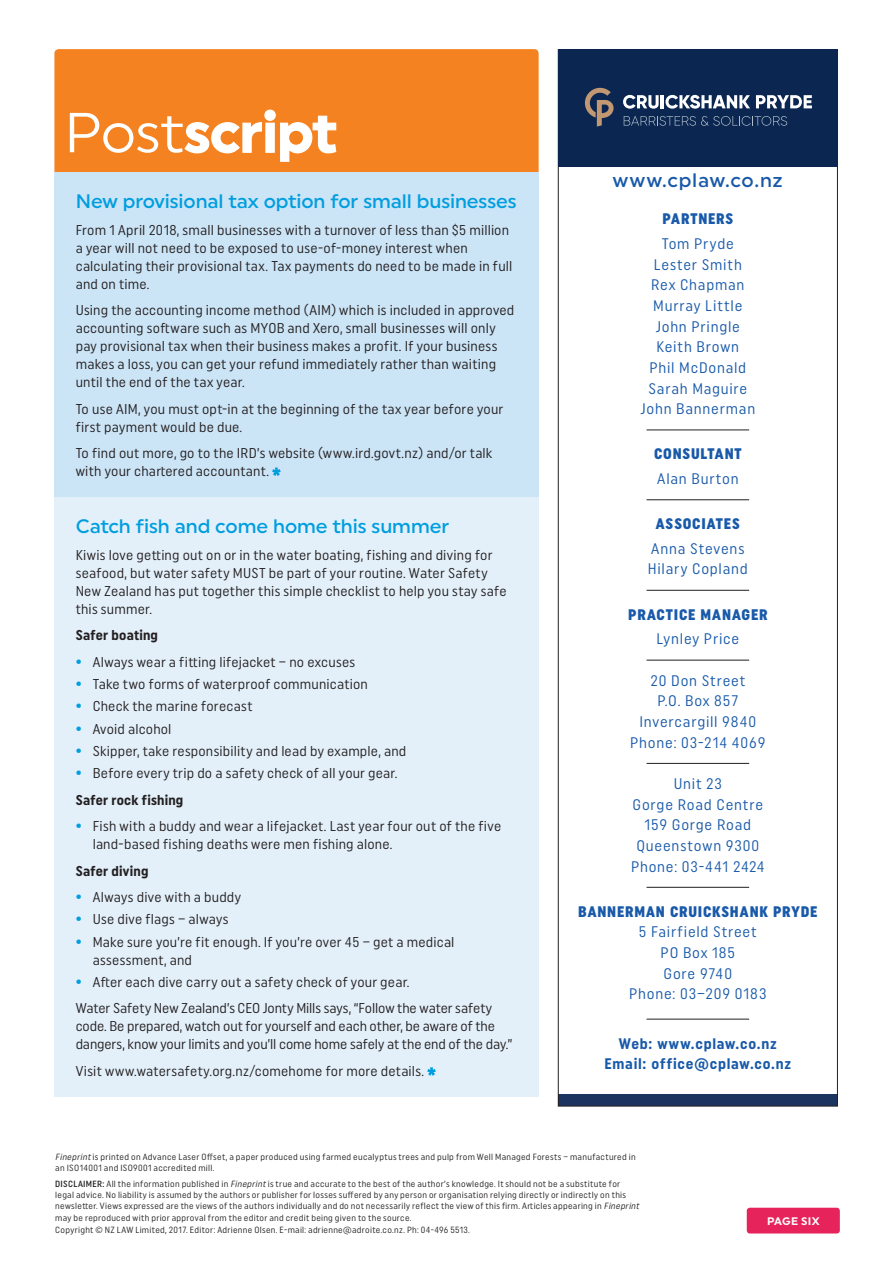
<style>
.page{position:relative;width:893px;height:1263px;background:#fff}
.page>*{position:absolute;margin:0;border:0;box-sizing:border-box;transform-origin:0 0}
.t1{font:700 56.25px "Uniform";letter-spacing:-.01em;color:#fff}
.t2{font:500 19.5px "Uniform";letter-spacing:-.005em;color:#009edf}
.t3{font:500 19.5px "Uniform";letter-spacing:.035em;color:#1859a9}
.t4{font:15.3px/20.7px "Uniform Condensed";letter-spacing:.05em;color:#1859a9;text-align:center}
.t5{font:900 15.3px "Uniform Condensed";letter-spacing:.055em;color:#1859a9}
.t6{font:700 15.3px/20.7px "Uniform Condensed";letter-spacing:.045em;color:#1859a9;text-align:center}
.t7{font:14.25px/18px "Uniform Condensed";letter-spacing:.015em;color:#231f20}
.t8{font:14.25px/18px "Uniform Condensed";letter-spacing:-.005em;color:#231f20}
.t9{font:700 14.25px "Uniform Condensed";letter-spacing:.015em;color:#231f20}
.t10{font:700 10.95px "Uniform";letter-spacing:.02em;color:#fff}
.t11{font:9px/11.2px "Uniform Condensed";letter-spacing:.03em;color:#231f20}
.s1{font-weight:400}
.s2{font-family:"Uniform";font-weight:700;font-size:15px;color:#009edf}
.s3{font-weight:700}
.s4{font-style:italic}
.s5{font-weight:500}
</style>
<div class="page">
<div style="left:54px;top:49px;width:485px;height:126px;background:#f58220;border-radius:4px"></div>
<svg style="left:184px;top:109px;width:153px;height:53px"></svg>
<div style="left:747px;top:1208px;width:93px;height:25px;background:#e6235a;border-radius:3px"></div>
<div style="left:54px;top:172px;width:485px;height:325px;background:#cbe4f6"></div>
<div style="left:54px;top:497px;width:485px;height:600px;background:#e3f0fa"></div>
<svg style="left:272px;top:468px;width:9px;height:8px"></svg>
<svg style="left:427px;top:1067px;width:9px;height:9px"></svg>
<div style="left:558px;top:1094px;width:279px;height:12px;background:#1c3560"></div>
<hr style="left:647px;top:430px;width:102px;height:1px;background:#231f20">
<hr style="left:647px;top:499px;width:102px;height:1px;background:#231f20">
<hr style="left:647px;top:590px;width:102px;height:1px;background:#231f20">
<hr style="left:647px;top:660px;width:102px;height:1px;background:#231f20">
<hr style="left:647px;top:763px;width:102px;height:1px;background:#231f20">
<hr style="left:647px;top:887px;width:102px;height:1px;background:#231f20">
<hr style="left:647px;top:1019px;width:102px;height:1px;background:#231f20">
<div style="left:559px;top:49px;width:279px;height:117px;background:#0b2650"></div>
<svg style="left:585px;top:88px;width:29px;height:39px"></svg>
<svg style="left:623px;top:95px;width:127px;height:14px"></svg>
<svg style="left:756px;top:95px;width:56px;height:13px"></svg>
<svg style="left:624px;top:116px;width:163px;height:10px"></svg>
<h1 class="t1" style="left:64px;top:99px;width:275px"><span class="s1">Post</span>script</h1>
<h2 class="t2" style="left:76px;top:189px;width:443px">New provisional tax option for small businesses</h2>
<p class="t7" style="left:76px;top:220px;width:438px">From 1 April 2018, small businesses with a turnover of less than $5 million a year will not need to be exposed to use-of-money interest when calculating their provisional tax. Tax payments do need to be made in full and on time.</p>
<p class="t7" style="left:76px;top:301px;width:440px">Using the accounting income method (AIM) which is included in approved accounting software such as MYOB and Xero, small businesses will only pay provisional tax when their business makes a profit. If your business makes a loss, you can get your refund immediately rather than waiting until the end of the tax year.</p>
<p class="t7" style="left:76px;top:399px;width:429px">To use AIM, you must opt-in at the beginning of the tax year before your first payment would be due.</p>
<p class="t7" style="left:76px;top:444px;width:418px">To find out more, go to the IRD’s website (www.ird.govt.nz) and/or talk with your chartered accountant.</p>
<h2 class="t2" style="left:76px;top:515px;width:375px">Catch fish and come home this summer</h2>
<p class="t7" style="left:76px;top:545px;width:432px">Kiwis love getting out on or in the water boating, fishing and diving for seafood, but water safety MUST be part of your routine. Water Safety New Zealand has put together this simple checklist to help you stay safe this summer.</p>
<p class="t9" style="left:76px;top:627px;width:84px">Safer boating</p>
<p class="t7" style="left:76px;top:652px;width:281px"><span class="s2">•</span> Always wear a fitting lifejacket – no excuses</p>
<p class="t7" style="left:76px;top:675px;width:294px"><span class="s2">•</span> Take two forms of waterproof communication</p>
<p class="t7" style="left:76px;top:697px;width:178px"><span class="s2">•</span> Check the marine forecast</p>
<p class="t7" style="left:76px;top:719px;width:97px"><span class="s2">•</span> Avoid alcohol</p>
<p class="t7" style="left:76px;top:741px;width:332px"><span class="s2">•</span> Skipper, take responsibility and lead by example, and</p>
<p class="t7" style="left:76px;top:759px;width:323px;line-height:26.5px"><span class="s2">•</span> Before every trip do a safety check of all your gear.<br><span class="s3">Safer rock fishing</span></p>
<p class="t7" style="left:93px;top:817px;width:410px;text-indent:-17px"><span class="s2">•</span> Fish with a buddy and wear a lifejacket. Last year four out of the five land-based fishing deaths were men fishing alone.</p>
<p class="t9" style="left:76px;top:862px;width:74px">Safer diving</p>
<p class="t7" style="left:76px;top:888px;width:167px"><span class="s2">•</span> Always dive with a buddy</p>
<p class="t7" style="left:76px;top:910px;width:154px"><span class="s2">•</span> Use dive flags – always</p>
<p class="t7" style="left:93px;top:932px;width:363px;text-indent:-17px"><span class="s2">•</span> Make sure you’re fit enough. If you’re over 45 – get a medical assessment, and</p>
<p class="t7" style="left:76px;top:968px;width:418px;line-height:26.5px"><span class="s2">•</span> After each dive carry out a safety check of your gear.<br>Water Safety New Zealand’s CEO Jonty Mills says, “Follow the water safety</p>
<p class="t8" style="left:76px;top:1017px;width:438px">code. Be prepared, watch out for yourself and each other, be aware of the dangers, know your limits and you’ll come home safely at the end of the day.”</p>
<p class="t7" style="left:76px;top:1061px;width:350px">Visit www.watersafety.org.nz/comehome for more details.</p>
<h2 class="t3" style="left:613px;top:168px;width:171px">www.cplaw.co.nz</h2>
<p class="t5" style="left:663px;top:210px;width:72px">PARTNERS</p>
<p class="t4" style="left:640px;top:233px;width:116px">Tom Pryde<br>Lester Smith<br>Rex Chapman<br>Murray Little<br>John Pringle<br>Keith Brown<br>Phil McDonald<br>Sarah Maguire<br>John Bannerman</p>
<p class="t5" style="left:654px;top:445px;width:89px">CONSULTANT</p>
<p class="t4" style="left:657px;top:468px;width:83px">Alan Burton</p>
<p class="t5" style="left:656px;top:515px;width:85px">ASSOCIATES</p>
<p class="t4" style="left:648px;top:538px;width:101px;text-align:left">Anna Stevens<br>Hilary Copland</p>
<p class="t5" style="left:628px;top:605px;width:141px">PRACTICE MANAGER</p>
<p class="t4" style="left:656px;top:628px;width:84px">Lynley Price</p>
<p class="t4" style="left:630px;top:670px;width:137px">20 Don Street<br>P.O. Box 857<br>Invercargill 9840<br>Phone: 03-214 4069</p>
<p class="t4" style="left:631px;top:773px;width:135px">Unit 23<br>Gorge Road Centre<br>159 Gorge Road<br>Queenstown 9300<br>Phone: 03-441 2424</p>
<p class="t5" style="left:578px;top:902px;width:241px">BANNERMAN CRUICKSHANK PRYDE</p>
<p class="t4" style="left:629px;top:921px;width:139px">5 Fairfield Street<br>PO Box 185<br>Gore 9740<br>Phone: 03–209 0183</p>
<p class="t6" style="left:604px;top:1033px;width:188px">Web: www.cplaw.co.nz<br>Email: office@cplaw.co.nz</p>
<p class="t11" style="left:55px;top:1151px;width:582px"><span class="s4">Fineprint</span>is printed on Advance Laser Offset, a paper produced using farmed eucalyptus trees and pulp from Well Managed Forests – manufactured in an ISO14001 and ISO9001 accredited mill.</p>
<p class="t11" style="left:55px;top:1178px;width:587px"><span class="s5">DISCLAIMER:</span> All the information published in <span class="s4">Fineprint</span>is true and accurate to the best of the author’s knowledge. It should not be a substitute for legal advice. No liability is assumed by the authors or publisher for losses suffered by any person or organisation relying directly or indirectly on this newsletter. Views expressed are the views of the authors individually and do not necessarily reflect the view of this firm. Articles appearing in <span class="s4">Fineprint </span>may be reproduced with prior approval from the editor and credit being given to the source.</p>
<p class="t11" style="left:55px;top:1224px;width:416px">Copyright © NZ LAW Limited, 2017. Editor: Adrienne Olsen. E-mail: adrienne@adroite.co.nz. Ph: 04-496 5513.</p>
<p class="t10" style="left:767px;top:1214px;width:54px">PAGE SIX</p>
</div>
